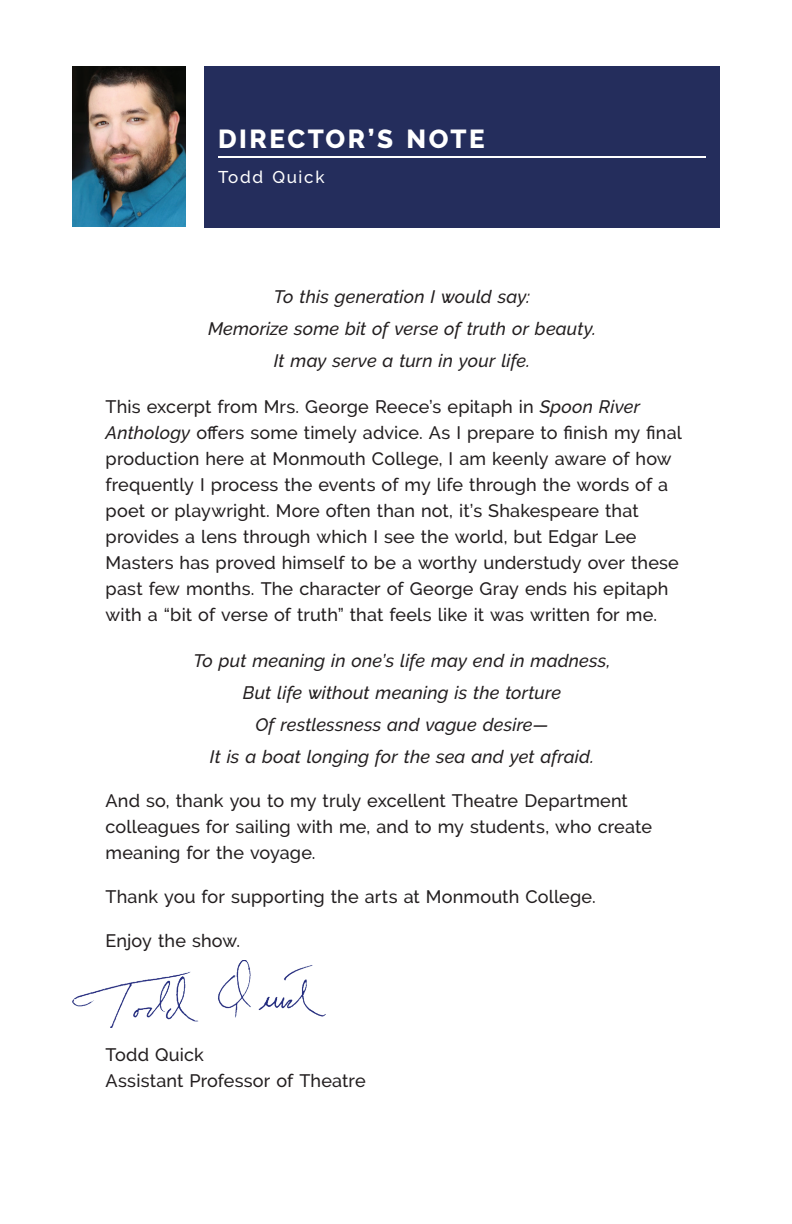
<style>
.page{position:relative;width:792px;height:1224px;background:#fff}
.page>*{position:absolute;margin:0;border:0;box-sizing:border-box;transform-origin:0 0}
.Subhead_green_1p_aft{font:800 26px "Raleway";letter-spacing:.1em;color:#fff}
.Body_director_s_note{font:500 18px/26px "Raleway";letter-spacing:.01em;color:#231f20}
.Body_director_s_note-2{font:italic 500 18px "Raleway";letter-spacing:.01em;color:#231f20}
.Subhead_green_1p_aft-2{font:500 17px "Raleway";letter-spacing:.1em;color:#fff}
.s1{font-style:italic}
</style>
<div class="page">
<img style="left:72px;top:66px;width:113px;height:161px">
<div style="left:204px;top:66px;width:516px;height:162px;background:#242d5c"></div>
<hr style="left:218px;top:156px;width:488px;height:2px;background:#fff">
<img style="left:72px;top:960px;width:254px;height:68px">
<p class="Subhead_green_1p_aft" style="left:218px;top:124px;width:268px">DIRECTOR’S NOTE</p>
<p class="Subhead_green_1p_aft-2" style="left:218px;top:167px;width:108px">Todd Quick</p>
<p class="Body_director_s_note-2" style="left:274px;top:286px;width:258px">To this generation I would say:</p>
<p class="Body_director_s_note-2" style="left:208px;top:318px;width:389px">Memorize some bit of verse of truth or beauty.</p>
<p class="Body_director_s_note-2" style="left:274px;top:350px;width:258px">It may serve a turn in your life.</p>
<p class="Body_director_s_note" style="left:106px;top:393px;width:578px">This excerpt from Mrs. George Reece’s epitaph in <span class="s1">Spoon River Anthology</span> offers some timely advice. As I prepare to finish my final production here at Monmouth College, I am keenly aware of how frequently I process the events of my life through the words of a poet or playwright. More often than not, it’s Shakespeare that provides a lens through which I see the world, but Edgar Lee Masters has proved himself to be a worthy understudy over these past few months. The character of George Gray ends his epitaph with a “bit of verse of truth” that feels like it was written for me.</p>
<p class="Body_director_s_note-2" style="left:193px;top:650px;width:419px">To put meaning in one’s life may end in madness,</p>
<p class="Body_director_s_note-2" style="left:243px;top:682px;width:320px">But life without meaning is the torture</p>
<p class="Body_director_s_note-2" style="left:255px;top:714px;width:295px">Of restlessness and vague desire—</p>
<p class="Body_director_s_note-2" style="left:210px;top:746px;width:386px">It is a boat longing for the sea and yet afraid.</p>
<p class="Body_director_s_note" style="left:106px;top:787px;width:548px">And so, thank you to my truly excellent Theatre Department colleagues for sailing with me, and to my students, who create meaning for the voyage.</p>
<p class="Body_director_s_note" style="left:106px;top:883px;width:492px">Thank you for supporting the arts at Monmouth College.</p>
<p class="Body_director_s_note" style="left:106px;top:927px;width:136px">Enjoy the show.</p>
<p class="Body_director_s_note" style="left:106px;top:1041px;width:100px">Todd Quick</p>
<p class="Body_director_s_note" style="left:106px;top:1067px;width:262px">Assistant Professor of Theatre</p>
</div>
